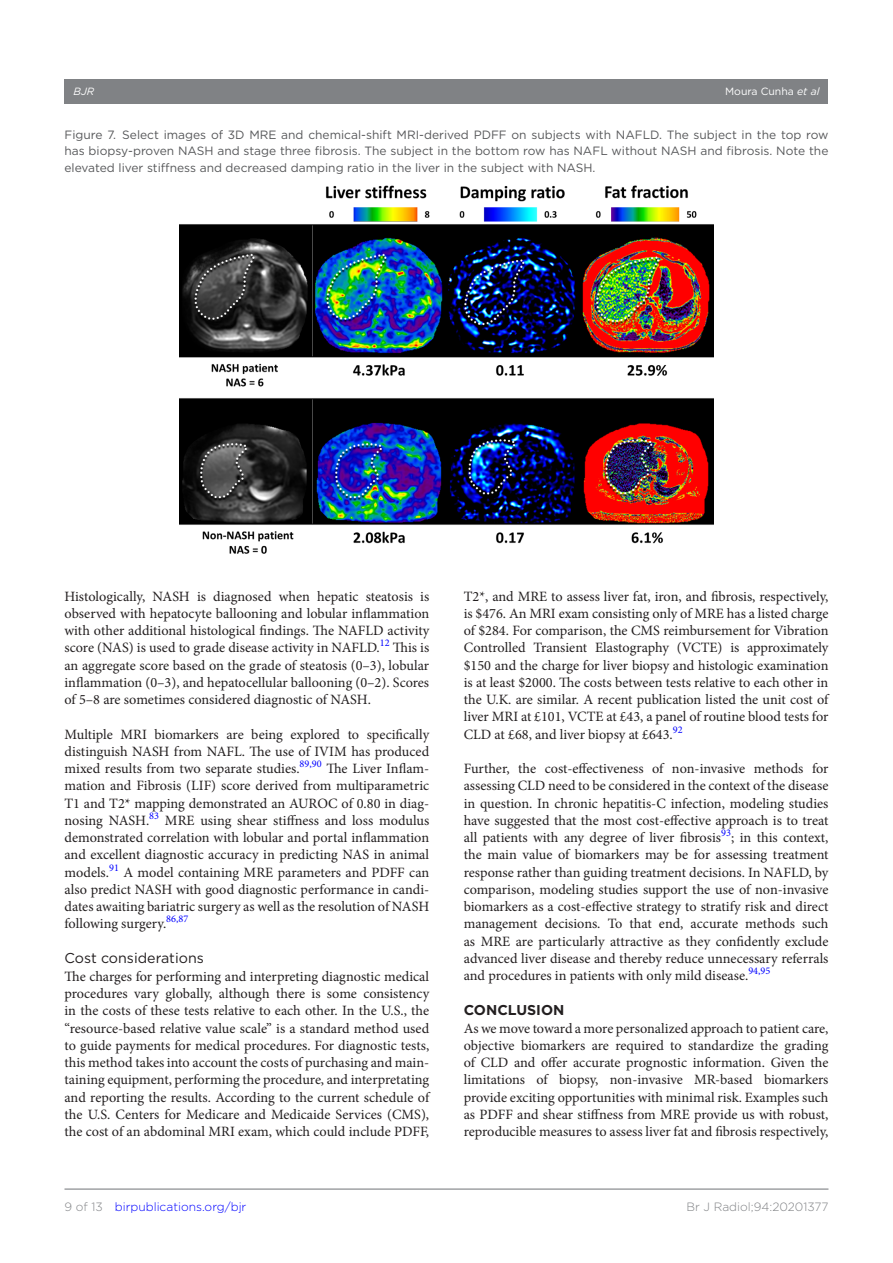
<style>
.page{position:relative;width:893px;height:1263px;background:#fff}
.page>*{position:absolute;margin:0;border:0;box-sizing:border-box;transform-origin:0 0}
.t1{font:14.25px/17.2px "Minion Pro";color:#231f20;text-align:justify}
.t2{font:14.25px "Gotham";color:#231f20}
.t3{font:700 14.25px "Gotham";color:#231f20}
.t4{font:12px/16.5px "Gotham";color:#57585a;text-align:justify}
.t5{font:300 12px "Gotham";color:#00f}
.t6{font:300 12px "Gotham";color:#808285}
.t7{font:10.5px "Gotham";color:#fff}
.t8{font:italic 10.5px "Gotham";color:#fff}
.s1{font-style:italic}
.s2{color:#808285}
</style>
<div class="page">
<div style="left:64px;top:79px;width:764px;height:24px;background:#808285"></div>
<hr style="left:64px;top:1188px;width:764px;height:2px;background:#808285">
<img style="left:179px;top:186px;width:535px;height:368px">
<p class="t8" style="left:74px;top:85px;width:22px">BJR</p>
<p class="t7" style="left:725px;top:85px;width:96px">Moura Cunha <span class="s1">et al</span></p>
<p class="t4" style="left:64px;top:126px;width:765px">Figure 7. Select images of 3D MRE and chemical-shift MRI-derived PDFF on subjects with NAFLD. The subject in the top row has biopsy-proven NASH and stage three fibrosis. The subject in the bottom row has NAFL without NASH and fibrosis. Note the elevated liver stiffness and decreased damping ratio in the liver in the subject with NASH.</p>
<p class="t1" style="left:64px;top:587px;width:366px">Histologically, NASH is diagnosed when hepatic steatosis is observed with hepatocyte ballooning and lobular inflammation with other additional histological findings. The NAFLD activity score (NAS) is used to grade disease activity in NAFLD.<sup>12</sup> This is an aggregate score based on the grade of steatosis (0–3), lobular inflammation (0–3), and hepatocellular ballooning (0–2). Scores of 5–8 are sometimes considered diagnostic of NASH.</p>
<p class="t1" style="left:64px;top:725px;width:366px">Multiple MRI biomarkers are being explored to specifically distinguish NASH from NAFL. The use of IVIM has produced mixed results from two separate studies.<sup>89,90</sup> The Liver Inflam&shy;mation and Fibrosis (LIF) score derived from multiparametric T1 and T2* mapping demonstrated an AUROC of 0.80 in diag&shy;nosing NASH.<sup>83</sup> MRE using shear stiffness and loss modulus demonstrated correlation with lobular and portal inflammation and excellent diagnostic accuracy in predicting NAS in animal models.<sup>91</sup> A model containing MRE parameters and PDFF can also predict NASH with good diagnostic performance in candi&shy;dates awaiting bariatric surgery as well as the resolution of NASH following surgery.<sup>86,87</sup></p>
<p class="t2" style="left:64px;top:949px;width:141px">Cost considerations</p>
<p class="t1" style="left:64px;top:968px;width:366px">The charges for performing and interpreting diagnostic medical procedures vary globally, although there is some consistency in the costs of these tests relative to each other. In the U.S., the “resource-based relative value scale” is a standard method used to guide payments for medical procedures. For diagnostic tests, this method takes into account the costs of purchasing and main&shy;taining equipment, performing the procedure, and interpretating and reporting the results. According to the current schedule of the U.S. Centers for Medicare and Medicaide Services (CMS), the cost of an abdominal MRI exam, which could include PDFF,</p>
<p class="t5" style="left:64px;top:1199px;width:183px"><span class="s2">9 of 13</span> birpublications.org/bjr</p>
<p class="t1" style="left:464px;top:587px;width:366px">T2*, and MRE to assess liver fat, iron, and fibrosis, respectively, is $476. An MRI exam consisting only of MRE has a listed charge of $284. For comparison, the CMS reimbursement for Vibration Controlled Transient Elastography (VCTE) is approximately $150 and the charge for liver biopsy and histologic examination is at least $2000. The costs between tests relative to each other in the U.K. are similar. A recent publication listed the unit cost of liver MRI at £101, VCTE at £43, a panel of routine blood tests for CLD at £68, and liver biopsy at £643.<sup>92</sup></p>
<p class="t1" style="left:464px;top:760px;width:366px">Further, the cost-effectiveness of non-invasive methods for assessing CLD need to be considered in the context of the disease in question. In chronic hepatitis-C infection, modeling studies have suggested that the most cost-effective approach is to treat all patients with any degree of liver fibrosis<sup>93</sup>; in this context, the main value of biomarkers may be for assessing treatment response rather than guiding treatment decisions. In NAFLD, by comparison, modeling studies support the use of non-invasive biomarkers as a cost-effective strategy to stratify risk and direct management decisions. To that end, accurate methods such as MRE are particularly attractive as they confidently exclude advanced liver disease and thereby reduce unnecessary referrals and procedures in patients with only mild disease.<sup>94,95</sup></p>
<p class="t3" style="left:464px;top:1000px;width:102px">CONCLUSION</p>
<p class="t1" style="left:464px;top:1019px;width:366px">As we move toward a more personalized approach to patient care, objective biomarkers are required to standardize the grading of CLD and offer accurate prognostic information. Given the limitations of biopsy, non-invasive MR-based biomarkers provide exciting opportunities with minimal risk. Examples such as PDFF and shear stiffness from MRE provide us with robust, reproducible measures to assess liver fat and fibrosis respectively,</p>
<p class="t6" style="left:686px;top:1199px;width:143px">Br J Radiol;94:20201377</p>
</div>
